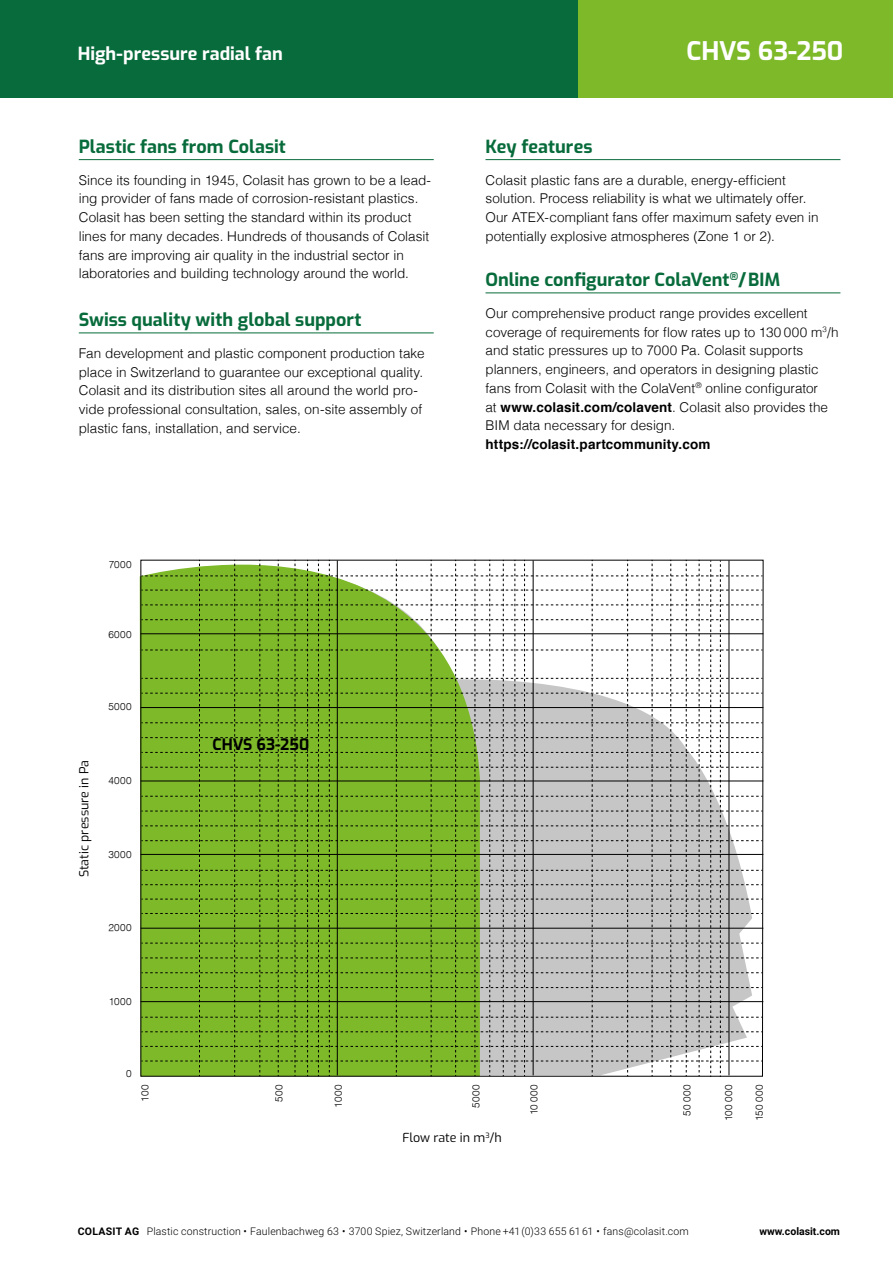
<style>
.page{position:relative;width:893px;height:1263px;background:#fff}
.page>*{position:absolute;margin:0;border:0;box-sizing:border-box;transform-origin:0 0}
.t1{font:700 25.5px "Exo";color:#fff}
.t2{font:700 18px "Exo";color:#086b3b}
.t3{font:700 18px "Exo";color:#fff}
.t4{font:700 15.75px "Exo";color:#000}
.t5{font:300 13.5px/18.8px "Helvetica";color:#000}
.t6{font:700 13.5px "Helvetica";letter-spacing:.01em;color:#000}
.t7{font:12.45px "Exo";color:#000}
.t8{font:300 10.5px "Roboto";letter-spacing:.015em;color:#000}
.t9{font:700 10.5px "Roboto";color:#000}
.t10{font:300 10.05px "Helvetica";letter-spacing:.045em;color:#000}
.s1{font-weight:700}
</style>
<div class="page">
<hr style="left:79px;top:159px;width:355px;height:1px;background:#086b3b">
<hr style="left:79px;top:333px;width:355px;height:1px;background:#086b3b">
<hr style="left:485px;top:159px;width:355px;height:1px;background:#086b3b">
<hr style="left:485px;top:293px;width:355px;height:1px;background:#086b3b">
<svg style="left:140px;top:559px;width:624px;height:518px"></svg>
<div style="left:578px;top:0;width:315px;height:98px;background:#7db928"></div>
<div style="left:0;top:0;width:578px;height:98px;background:#086b3b"></div>
<h2 class="t3" style="left:78px;top:40px;width:206px">High-pressure radial fan</h2>
<h1 class="t1" style="left:686px;top:32px;width:159px">CHVS 63-250</h1>
<h2 class="t2" style="left:79px;top:133px;width:209px">Plastic fans from Colasit</h2>
<p class="t5" style="left:79px;top:169px;width:354px">Since its founding in 1945, Colasit has grown to be a lead&shy;ing provider of fans made of corrosion-resistant plastics.<br>Colasit has been setting the standard within its product lines for many decades. Hundreds of thousands of Colasit fans are improving air quality in the industrial sector in laboratories and building technology around the world.</p>
<h2 class="t2" style="left:79px;top:306px;width:284px">Swiss quality with global support</h2>
<p class="t5" style="left:79px;top:343px;width:347px">Fan development and plastic component production take place in Switzerland to guarantee our exceptional quality.<br>Colasit and its distribution sites all around the world pro&shy;vide professional consultation, sales, on-site assembly of plastic fans, installation, and service.</p>
<p class="t10" style="left:109px;top:558px;width:25px">7000</p>
<p class="t10" style="left:108px;top:628px;width:25px">6000</p>
<p class="t10" style="left:109px;top:700px;width:25px">5000</p>
<p class="t7" style="left:75px;top:877px;width:119px;rotate:-90deg">Static pressure in Pa</p>
<p class="t10" style="left:108px;top:774px;width:25px">4000</p>
<p class="t10" style="left:108px;top:848px;width:25px">3000</p>
<p class="t10" style="left:108px;top:921px;width:25px">2000</p>
<p class="t10" style="left:109px;top:995px;width:24px">1000</p>
<p class="t10" style="left:126px;top:1067px;width:7px">0</p>
<p class="t4" style="left:213px;top:732px;width:98px">CHVS 63-250</p>
<h2 class="t2" style="left:485px;top:133px;width:108px">Key features</h2>
<p class="t5" style="left:485px;top:169px;width:335px">Colasit plastic fans are a durable, energy-efficient solution. Process reliability is what we ultimately offer.<br>Our ATEX-compliant fans offer maximum safety even in potentially explosive atmospheres (Zone 1 or 2).</p>
<h2 class="t2" style="left:485px;top:266px;width:296px">Online configurator ColaVent<sup>®</sup>/BIM</h2>
<p class="t5" style="left:485px;top:303px;width:355px">Our comprehensive product range provides excellent coverage of requirements for flow rates up to 130 000 m<sup>3</sup>/h and static pressures up to 7000 Pa. Colasit supports planners, engineers, and operators in designing plastic fans from Colasit with the ColaVent<sup>®</sup> online configurator<br>at <span class="s1">www.colasit.com/colavent</span>. Colasit also provides the BIM data necessary for design.</p>
<p class="t6" style="left:485px;top:433px;width:226px">https://colasit.partcommunity.com</p>
<p class="t10" style="left:139px;top:1101px;width:18px;rotate:-90deg">100</p>
<p class="t10" style="left:273px;top:1102px;width:19px;rotate:-90deg">500</p>
<p class="t10" style="left:332px;top:1107px;width:24px;rotate:-90deg">1000</p>
<p class="t10" style="left:470px;top:1108px;width:25px;rotate:-90deg">5000</p>
<p class="t10" style="left:528px;top:1115px;width:32px;rotate:-90deg">10 000</p>
<p class="t10" style="left:680px;top:1115px;width:32px;rotate:-90deg">50 000</p>
<p class="t10" style="left:722px;top:1121px;width:38px;rotate:-90deg">100 000</p>
<p class="t10" style="left:753px;top:1121px;width:38px;rotate:-90deg">150 000</p>
<p class="t7" style="left:402px;top:1128px;width:101px">Flow rate in m<sup>3</sup>/h</p>
<p class="t8" style="left:78px;top:1224px;width:613px"><span class="s1">COLASIT AG</span> Plastic construction • Faulenbachweg 63 • 3700 Spiez, Switzerland • Phone +41 (0)33 655 61 61 • fans@colasit.com</p>
<p class="t9" style="left:759px;top:1224px;width:82px">www.colasit.com</p>
</div>
